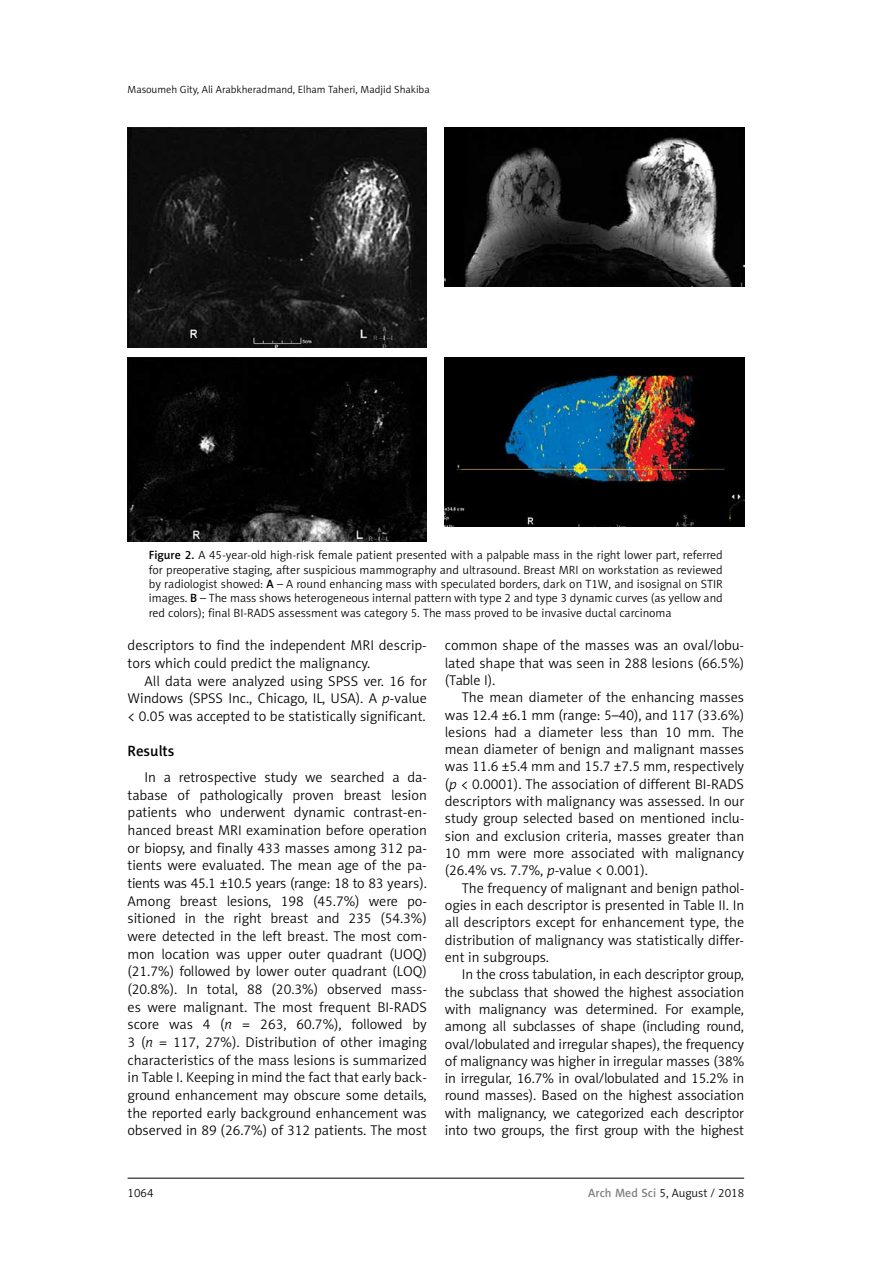
<style>
.page{position:relative;width:893px;height:1263px;background:#fff}
.page>*{position:absolute;margin:0;border:0;box-sizing:border-box;transform-origin:0 0}
.t1{font:15px "Naomi Sans EFN Medium";color:#000}
.t2{font:14.25px/17.2px "Naomi Sans EFN Light";color:#000;text-align:justify}
.t3{font:12px/14.4px "Naomi Sans EFN Light";color:#000;text-align:justify}
.t4{font:10.5px "Naomi Sans EFN Light";color:#000}
.s1{font-family:"Naomi Sans EFN Medium"}
.s2{font-style:italic}
.s3{font-family:"Naomi Sans EFN Medium";color:#808285}
</style>
<div class="page">
<hr style="left:128px;top:1178px;width:616px;height:1px;background:#000">
<img style="left:128px;top:128px;width:299px;height:220px">
<img style="left:445px;top:128px;width:299px;height:159px">
<img style="left:128px;top:358px;width:299px;height:184px">
<img style="left:445px;top:358px;width:299px;height:169px">
<p class="t4" style="left:128px;top:83px;width:304px">Masoumeh Gity, Ali Arabkheradmand, Elham Taheri, Madjid Shakiba</p>
<p class="t3" style="left:149px;top:548px;width:576px"><span class="s1">Figure 2.</span> A 45-year-old high-risk female patient presented with a palpable mass in the right lower part, referred for preoperative staging, after suspicious mammography and ultrasound. Breast MRI on workstation as reviewed by radiologist showed: <span class="s1">A</span> – A round enhancing mass with speculated borders, dark on T1W, and isosignal on STIR images. <span class="s1">B</span> – The mass shows heterogeneous internal pattern with type 2 and type 3 dynamic curves (as yellow and red colors); final BI-RADS assessment was category 5. The mass proved to be invasive ductal carcinoma</p>
<p class="t2" style="left:128px;top:637px;width:301px;line-height:17.7px">descriptors to find the independent MRI descrip&shy;tors which could predict the malignancy.</p>
<p class="t2" style="left:128px;top:672px;width:301px;line-height:17.7px;text-indent:17px">All data were analyzed using SPSS ver. 16 for Windows (SPSS Inc., Chicago, IL, USA). A <span class="s2">p</span>-value &lt; 0.05 was accepted to be statistically significant.</p>
<p class="t1" style="left:128px;top:742px;width:48px">Results</p>
<p class="t2" style="left:128px;top:768px;width:301px;line-height:17.7px;text-indent:17px">In a retrospective study we searched a da&shy;tabase of pathologically proven breast lesion patients who underwent dynamic contrast-en&shy;hanced breast MRI examination before operation or biopsy, and finally 433 masses among 312 pa&shy;tients were evaluated. The mean age of the pa&shy;tients was 45.1 ±10.5 years (range: 18 to 83 years).<br>Among breast lesions, 198 (45.7%) were po&shy;sitioned in the right breast and 235 (54.3%) were detected in the left breast. The most com&shy;mon location was upper outer quadrant (UOQ) (21.7%) followed by lower outer quadrant (LOQ) (20.8%). In total, 88 (20.3%) observed mass&shy;es were malignant. The most frequent BI-RADS score was 4 (<span class="s2">n</span> = 263, 60.7%), followed by 3 (<span class="s2">n</span> = 117, 27%). Distribution of other imaging characteristics of the mass lesions is summarized in Table I. Keeping in mind the fact that early back&shy;ground enhancement may obscure some details, the reported early background enhancement was observed in 89 (26.7%) of 312 patients. The most</p>
<p class="t2" style="left:445px;top:637px;width:301px">common shape of the masses was an oval/lobu&shy;lated shape that was seen in 288 lesions (66.5%) (Table I).</p>
<p class="t2" style="left:445px;top:689px;width:301px;text-indent:17px">The mean diameter of the enhancing masses was 12.4 ±6.1 mm (range: 5–40), and 117 (33.6%) lesions had a diameter less than 10 mm. The mean diameter of benign and malignant masses was 11.6 ±5.4 mm and 15.7 ±7.5 mm, respectively (<span class="s2">p</span> &lt; 0.0001). The association of different BI-RADS descriptors with malignancy was assessed. In our study group selected based on mentioned inclu&shy;sion and exclusion criteria, masses greater than 10 mm were more associated with malignancy (26.4% vs. 7.7%, <span class="s2">p</span>-value &lt; 0.001).</p>
<p class="t2" style="left:445px;top:879px;width:301px;text-indent:17px">The frequency of malignant and benign pathol&shy;ogies in each descriptor is presented in Table II. In all descriptors except for enhancement type, the distribution of malignancy was statistically differ&shy;ent in subgroups.</p>
<p class="t2" style="left:445px;top:966px;width:301px;text-indent:17px">In the cross tabulation, in each descriptor group, the subclass that showed the highest association with malignancy was determined. For example, among all subclasses of shape (including round, oval/lobulated and irregular shapes), the frequency of malignancy was higher in irregular masses (38% in irregular, 16.7% in oval/lobulated and 15.2% in round masses). Based on the highest association with malignancy, we categorized each descriptor into two groups, the first group with the highest</p>
<p class="t3" style="left:128px;top:1186px;width:27px">1064</p>
<p class="t3" style="left:588px;top:1186px;width:157px"><span class="s3">Arch Med Sci</span> 5, August / 2018</p>
</div>
